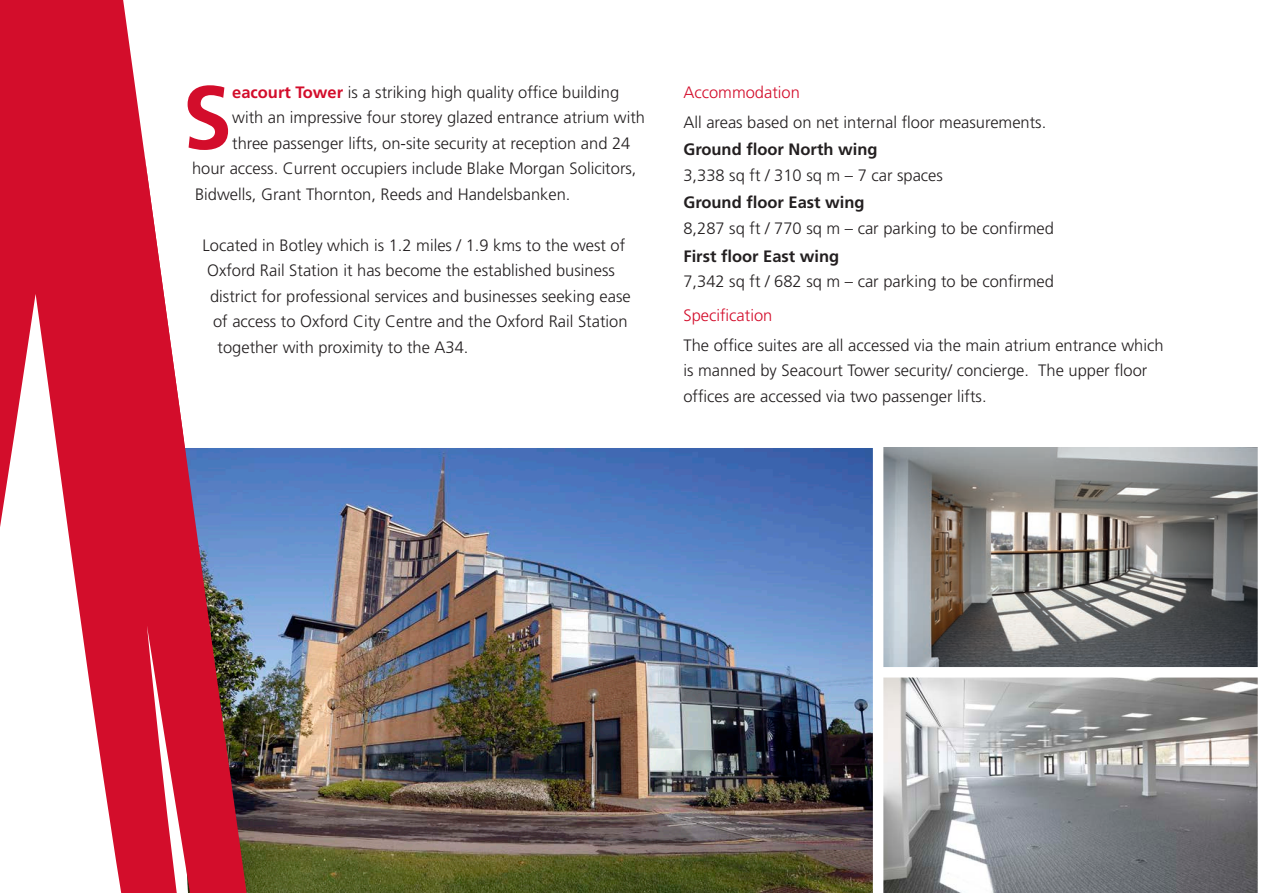
<style>
.page{position:relative;width:1263px;height:893px;background:#fff}
.page>*{position:absolute;margin:0;border:0;box-sizing:border-box;transform-origin:0 0}
.t1{font:700 89.55px "Frutiger";color:#d30d2b}
.t2{font:300 16.5px/25.5px "Frutiger";color:#231f20}
.t3{font:300 16.5px "Frutiger";color:#d30d2b}
.s1{font-weight:700;color:#d30d2b}
.s2{font-weight:700}
</style>
<div class="page">
<img style="left:247px;top:448px;width:626px;height:445px">
<img style="left:883px;top:677px;width:375px;height:216px">
<svg style="left:0;top:0;width:196px;height:893px;fill:#d30d2b"></svg>
<img style="left:196px;top:448px;width:51px;height:445px">
<img style="left:883px;top:448px;width:375px;height:219px">
<p class="t1" style="left:182px;top:65px;width:51px">S</p>
<p class="t2" style="left:232px;top:79px;width:388px"><span class="s1">eacourt Tower</span> is a striking high quality office building</p>
<p class="t2" style="left:232px;top:105px;width:414px">with an impressive four storey glazed entrance atrium with</p>
<p class="t2" style="left:232px;top:130px;width:400px">three passenger lifts, on-site security at reception and 24</p>
<p class="t2" style="left:192px;top:156px;width:446px">hour access. Current occupiers include Blake Morgan Solicitors,</p>
<p class="t2" style="left:195px;top:181px;width:377px">Bidwells, Grant Thornton, Reeds and Handelsbanken.</p>
<p class="t2" style="left:203px;top:232px;width:424px">Located in Botley which is 1.2 miles / 1.9 kms to the west of</p>
<p class="t2" style="left:207px;top:258px;width:409px">Oxford Rail Station it has become the established business</p>
<p class="t2" style="left:210px;top:283px;width:422px">district for professional services and businesses seeking ease</p>
<p class="t2" style="left:213px;top:309px;width:416px">of access to Oxford City Centre and the Oxford Rail Station</p>
<p class="t2" style="left:218px;top:334px;width:252px">together with proximity to the A34.</p>
<p class="t3" style="left:683px;top:83px;width:118px">Accommodation</p>
<p class="t2" style="left:683px;top:109px;width:364px">All areas based on net internal floor measurements.</p>
<p class="t2" style="left:683px;top:137px;width:261px"><span class="s2">Ground floor North wing<br></span>3,338 sq ft / 310 sq m – 7 car spaces</p>
<p class="t2" style="left:683px;top:190px;width:372px"><span class="s2">Ground floor East wing<br></span>8,287 sq ft / 770 sq m – car parking to be confirmed</p>
<p class="t2" style="left:683px;top:243px;width:372px"><span class="s2">First floor East wing<br></span>7,342 sq ft / 682 sq m – car parking to be confirmed</p>
<p class="t3" style="left:683px;top:306px;width:90px">Specification</p>
<p class="t2" style="left:683px;top:332px;width:482px">The office suites are all accessed via the main atrium entrance which is manned by Seacourt Tower security/ concierge. The upper floor offices are accessed via two passenger lifts.</p>
</div>
